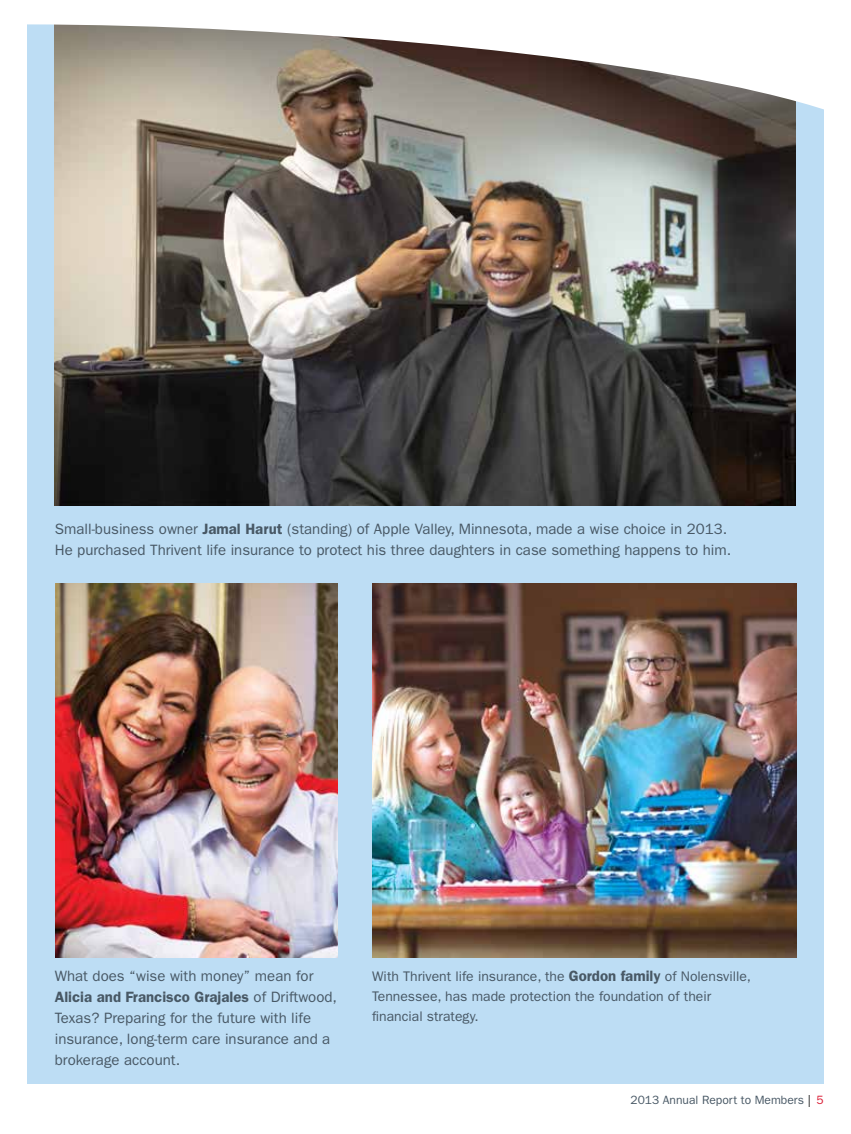
<style>
.page{position:relative;width:851px;height:1134px;background:#fff}
.page>*{position:absolute;margin:0;border:0;box-sizing:border-box;transform-origin:0 0}
.t1{font:15px/21px "ITC Franklin Gothic Std";color:#485865}
.t2{font:13.95px/19.5px "ITC Franklin Gothic Std";color:#485865}
.t3{font:12px "ITC Franklin Gothic Std";color:#485865}
.s1{font-weight:600}
.s2{font-weight:600;font-size:15px}
.s3{color:#000}
.s4{color:#da1a32}
</style>
<div class="page">
<div style="left:27px;top:4px;width:797px;height:1080px;background:#bdddf4"></div>
<img style="left:55px;top:583px;width:282px;height:375px">
<img style="left:55px;top:112px;width:740px;height:394px">
<img style="left:372px;top:583px;width:424px;height:375px">
<svg style="left:27px;top:4px;width:797px;height:108px;background:#bcb7b2"></svg>
<p class="t1" style="left:55px;top:519px;width:678px">Small-business owner <span class="s1">Jamal Harut</span> (standing) of Apple Valley, Minnesota, made a wise choice in 2013.<br>He purchased Thrivent life insurance to protect his three daughters in case something happens to him.</p>
<p class="t1" style="left:55px;top:966px;width:284px">What does “wise with money” mean for <span class="s1">Alicia and Francisco Grajales</span> of Driftwood, Texas? Preparing for the future with life insurance, long-term care insurance and a brokerage account.</p>
<p class="t2" style="left:372px;top:967px;width:380px">With Thrivent life insurance, the <span class="s2">Gordon family</span> of Nolensville,<br>Tennessee, has made protection the foundation of their financial strategy.</p>
<p class="t3" style="left:630px;top:1093px;width:195px">2013 Annual Report to Members <span class="s3">|</span> <span class="s4">5</span></p>
</div>
